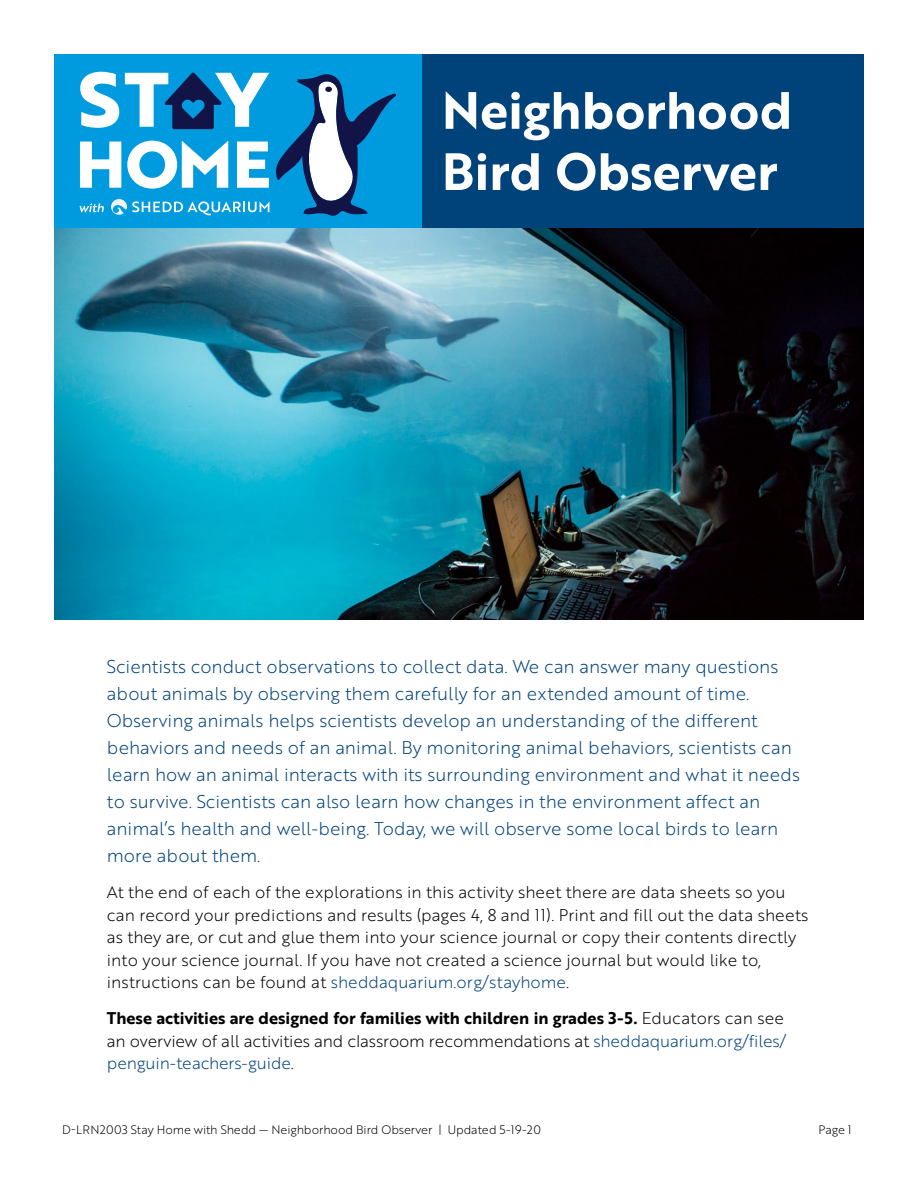
<style>
.page{position:relative;width:918px;height:1188px;background:#fff}
.page>*{position:absolute;margin:0;border:0;box-sizing:border-box;transform-origin:0 0}
.t1{font:51px/61.2px "Brother 1816 Bold";color:#fff}
.t2{font:18px/27px "Brother 1816 Light";color:#00427a}
.t3{font:16.5px/22.5px "Brother 1816 Light";color:#000}
.t4{font:16.5px "Brother 1816 Bold";color:#000}
.t5{font:12px "Brother 1816 Light";letter-spacing:-.01em;color:#000}
.s1{color:#00427a}
.s2{font-family:"Brother 1816 Light"}
</style>
<div class="page">
<div style="left:422px;top:54px;width:442px;height:174px;background:#00427a"></div>
<div style="left:54px;top:54px;width:368px;height:174px;background:#009bdf"></div>
<svg style="left:80px;top:142px;width:41px;height:46px"></svg>
<svg style="left:127px;top:141px;width:101px;height:48px"></svg>
<svg style="left:237px;top:142px;width:32px;height:46px"></svg>
<svg style="left:80px;top:72px;width:39px;height:56px"></svg>
<svg style="left:125px;top:72px;width:144px;height:57px"></svg>
<svg style="left:80px;top:203px;width:24px;height:9px"></svg>
<svg style="left:111px;top:199px;width:158px;height:16px"></svg>
<svg style="left:276px;top:74px;width:120px;height:142px"></svg>
<img style="left:55px;top:228px;width:809px;height:392px">
<h1 class="t1" style="left:442px;top:78px;width:352px">Neighborhood<br>Bird Observer</h1>
<p class="t2" style="left:107px;top:653px;width:695px">Scientists conduct observations to collect data. We can answer many questions about animals by observing them carefully for an extended amount of time.<br>Observing animals helps scientists develop an understanding of the different behaviors and needs of an animal. By monitoring animal behaviors, scientists can learn how an animal interacts with its surrounding environment and what it needs to survive. Scientists can also learn how changes in the environment affect an animal’s health and well-being. Today, we will observe some local birds to learn more about them.</p>
<p class="t3" style="left:107px;top:881px;width:703px">At the end of each of the explorations in this activity sheet there are data sheets so you can record your predictions and results (pages 4, 8 and 11). Print and fill out the data sheets as they are, or cut and glue them into your science journal or copy their contents directly into your science journal. If you have not created a science journal but would like to, instructions can be found at <span class="s1">sheddaquarium.org/stayhome</span>.</p>
<p class="t4" style="left:107px;top:1006px;width:679px">These activities are designed for families with children in grades 3-5. <span class="s2">Educators can see</span></p>
<p class="t3" style="left:107px;top:1029px;width:681px">an overview of all activities and classroom recommendations at <span class="s1">sheddaquarium.org/files/ penguin-teachers-guide</span>.</p>
<p class="t5" style="left:62px;top:1121px;width:480px">D-LRN2003 Stay Home with Shedd — Neighborhood Bird Observer | Updated 5-19-20</p>
<p class="t5" style="left:819px;top:1121px;width:35px">Page 1</p>
</div>
